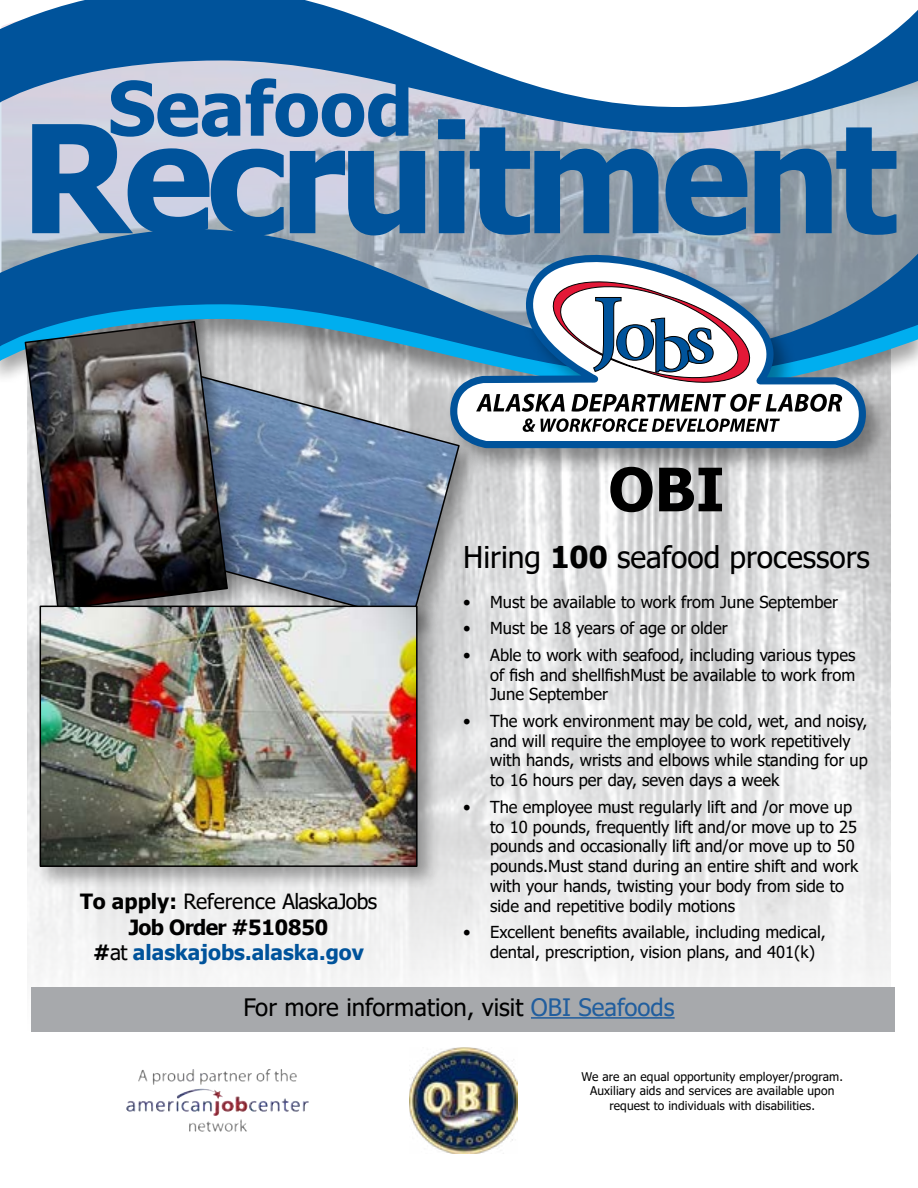
<style>
.page{position:relative;width:918px;height:1188px;background:#fff}
.page>*{position:absolute;margin:0;border:0;box-sizing:border-box;transform-origin:0 0}
.t1{font:700 150px "Tahoma";letter-spacing:-.04em;color:#00539b}
.t2{font:700 75px "Tahoma";color:#00539b}
.t3{font:700 60px "Tahoma";color:#000}
.t4{font:30px "Tahoma";color:#000}
.t5{font:24px "Tahoma";color:#000}
.t6{font:700 21px/25.2px "Tahoma";color:#000;text-align:center}
.t7{font:16.5px/19.8px "Tahoma";color:#000}
.t8{font:12px/14.4px "Tahoma";letter-spacing:.01em;color:#000;text-align:center}
.s1{font-weight:700}
.s2{font-weight:400}
.s3{color:#00539b}
.s4{color:#215e9e}
</style>
<div class="page">
<img style="left:27px;top:419px;width:864px;height:568px">
<div style="left:31px;top:987px;width:864px;height:45px;background:#a7a9ac"></div>
<img style="left:186px;top:1069px;width:102px;height:13px">
<hr style="left:531px;top:1017px;width:144px;height:2px;background:#215e9e">
<img style="left:409px;top:1047px;width:108px;height:107px">
<svg style="left:0;top:133px;width:918px;height:81px;background:#b2b9c5"></svg>
<svg style="left:0;top:214px;width:918px;height:163px;background:#4f85ae"></svg>
<svg style="left:0;top:0;width:918px;height:133px"></svg>
<div style="left:446px;top:252px;width:444px;height:222px;background:#000;opacity:.35"></div>
<svg style="left:447px;top:232px;width:423px;height:220px"></svg>
<svg style="left:523px;top:418px;width:257px;height:14px"></svg>
<svg style="left:476px;top:282px;width:366px;height:130px"></svg>
<div style="left:133px;top:368px;width:349px;height:276px;background:#000;opacity:.35"></div>
<svg style="left:251px;top:370px;width:210px;height:253px;background:#8698b0"></svg>
<div style="left:22px;top:318px;width:229px;height:315px;background:#000;opacity:.35"></div>
<svg style="left:24px;top:320px;width:205px;height:291px;background:#606166"></svg>
<div style="left:35px;top:601px;width:407px;height:290px;background:#000;opacity:.35"></div>
<img style="left:43px;top:609px;width:372px;height:255px">
<div style="left:40px;top:606px;width:378px;height:261px;border:2px solid #000"></div>
<h2 class="t2" style="left:108px;top:56px;width:307px">Seafood</h2>
<h1 class="t1" style="left:21px;top:73px;width:878px">Recruitment</h1>
<h3 class="t3" style="left:608px;top:447px;width:118px">OBI</h3>
<h3 class="t4" style="left:463px;top:537px;width:408px">Hiring <span class="s1">100</span> seafood processors</h3>
<p class="t7" style="left:463px;top:593px;width:377px">• Must be available to work from June September</p>
<p class="t7" style="left:463px;top:619px;width:266px">• Must be 18 years of age or older</p>
<p class="t7" style="left:490px;top:646px;width:367px;text-align:justify;text-indent:-27px">• Able to work with seafood, including various types of fish and shellfishMust be available to work from June September</p>
<p class="t7" style="left:490px;top:712px;width:379px;text-indent:-27px">• The work environment may be cold, wet, and noisy, and will require the employee to work repetitively with hands, wrists and elbows while standing for up to 16 hours per day, seven days a week</p>
<p class="t7" style="left:490px;top:798px;width:370px;text-indent:-27px">• The employee must regularly lift and /or move up to 10 pounds, frequently lift and/or move up to 25 pounds and occasionally lift and/or move up to 50 pounds.Must stand during an entire shift and work with your hands, twisting your body from side to side and repetitive bodily motions</p>
<p class="t7" style="left:490px;top:923px;width:337px;text-indent:-27px">• Excellent benefits available, including medical, dental, prescription, vision plans, and 401(k)</p>
<p class="t6" style="left:80px;top:890px;width:299px">To apply: <span class="s2">Reference AlaskaJobs<br></span>Job Order #510850<br>#<span class="s2">at</span> <span class="s3">alaskajobs.alaska.gov</span></p>
<h3 class="t5" style="left:243px;top:991px;width:433px">For more information, visit <span class="s4">OBI Seafoods</span></h3>
<p class="t8" style="left:582px;top:1070px;width:263px">We are an equal opportunity employer/program.<br>Auxiliary aids and services are available upon request to individuals with disabilities.</p>
</div>
